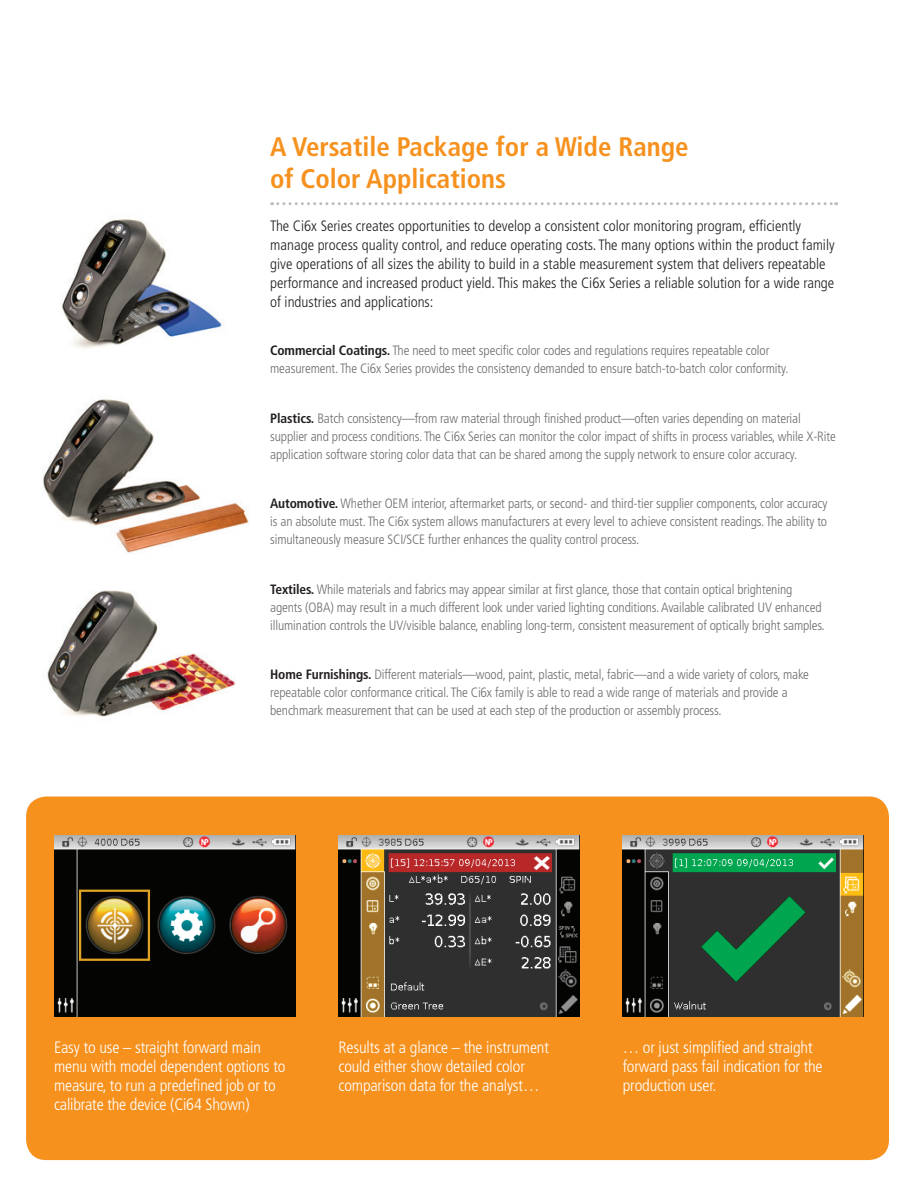
<style>
.page{position:relative;width:918px;height:1188px;background:#fff}
.page>*{position:absolute;margin:0;border:0;box-sizing:border-box;transform-origin:0 0}
.t1{font:700 condensed 26.85px/32.2px "Frutiger";color:#f6911e}
.t2{font:300 condensed 16.5px/18.8px "Frutiger";letter-spacing:-.01em;color:#fff}
.t3{font:300 condensed 15px/19.2px "Frutiger";color:#231f20}
.t4{font:300 condensed 13.5px/18px "Frutiger";letter-spacing:-.01em;color:#6c6d70}
.s1{font-weight:700;color:#231f20}
</style>
<div class="page">
<div style="left:26px;top:796px;width:863px;height:364px;background:#f6911e;border-radius:20px"></div>
<svg style="left:272px;top:202px;width:565px;height:3px"></svg>
<img style="left:54px;top:836px;width:241px;height:181px">
<img style="left:623px;top:836px;width:241px;height:181px">
<img style="left:338px;top:836px;width:242px;height:181px">
<img style="left:62px;top:219px;width:160px;height:129px">
<img style="left:43px;top:399px;width:206px;height:154px">
<img style="left:47px;top:590px;width:189px;height:127px">
<h1 class="t1" style="left:270px;top:131px;width:420px">A Versatile Package for a Wide Range of Color Applications</h1>
<p class="t3" style="left:270px;top:216px;width:566px">The Ci6x Series creates opportunities to develop a consistent color monitoring program, efficiently manage process quality control, and reduce operating costs. The many options within the product family give operations of all sizes the ability to build in a stable measurement system that delivers repeatable performance and increased product yield. This makes the Ci6x Series a reliable solution for a wide range of industries and applications:</p>
<p class="t4" style="left:270px;top:342px;width:520px"><span class="s1">Commercial Coatings.</span> The need to meet specific color codes and regulations requires repeatable color measurement. The Ci6x Series provides the consistency demanded to ensure batch-to-batch color conformity.</p>
<p class="t4" style="left:270px;top:409px;width:567px"><span class="s1">Plastics.</span> Batch consistency—from raw material through finished product—often varies depending on material supplier and process conditions. The Ci6x Series can monitor the color impact of shifts in process variables, while X-Rite application software storing color data that can be shared among the supply network to ensure color accuracy.</p>
<p class="t4" style="left:270px;top:495px;width:559px;text-align:justify"><span class="s1">Automotive.</span> Whether OEM interior, aftermarket parts, or second- and third-tier supplier components, color accuracy is an absolute must. The Ci6x system allows manufacturers at every level to achieve consistent readings. The ability to simultaneously measure SCI/SCE further enhances the quality control process.</p>
<p class="t4" style="left:270px;top:580px;width:556px"><span class="s1">Textiles.</span> While materials and fabrics may appear similar at first glance, those that contain optical brightening agents (OBA) may result in a much different look under varied lighting conditions. Available calibrated UV enhanced illumination controls the UV/visible balance, enabling long-term, consistent measurement of optically bright samples.</p>
<p class="t4" style="left:270px;top:666px;width:540px"><span class="s1">Home Furnishings.</span> Different materials—wood, paint, plastic, metal, fabric—and a wide variety of colors, make repeatable color conformance critical. The Ci6x family is able to read a wide range of materials and provide a benchmark measurement that can be used at each step of the production or assembly process.</p>
<p class="t2" style="left:54px;top:1039px;width:233px">Easy to use – straight forward main menu with model dependent options to measure, to run a predefined job or to calibrate the device (Ci64 Shown)</p>
<p class="t2" style="left:338px;top:1039px;width:212px">Results at a glance – the instrument could either show detailed color comparison data for the analyst…</p>
<p class="t2" style="left:623px;top:1039px;width:201px">… or just simplified and straight forward pass fail indication for the production user.</p>
</div>
